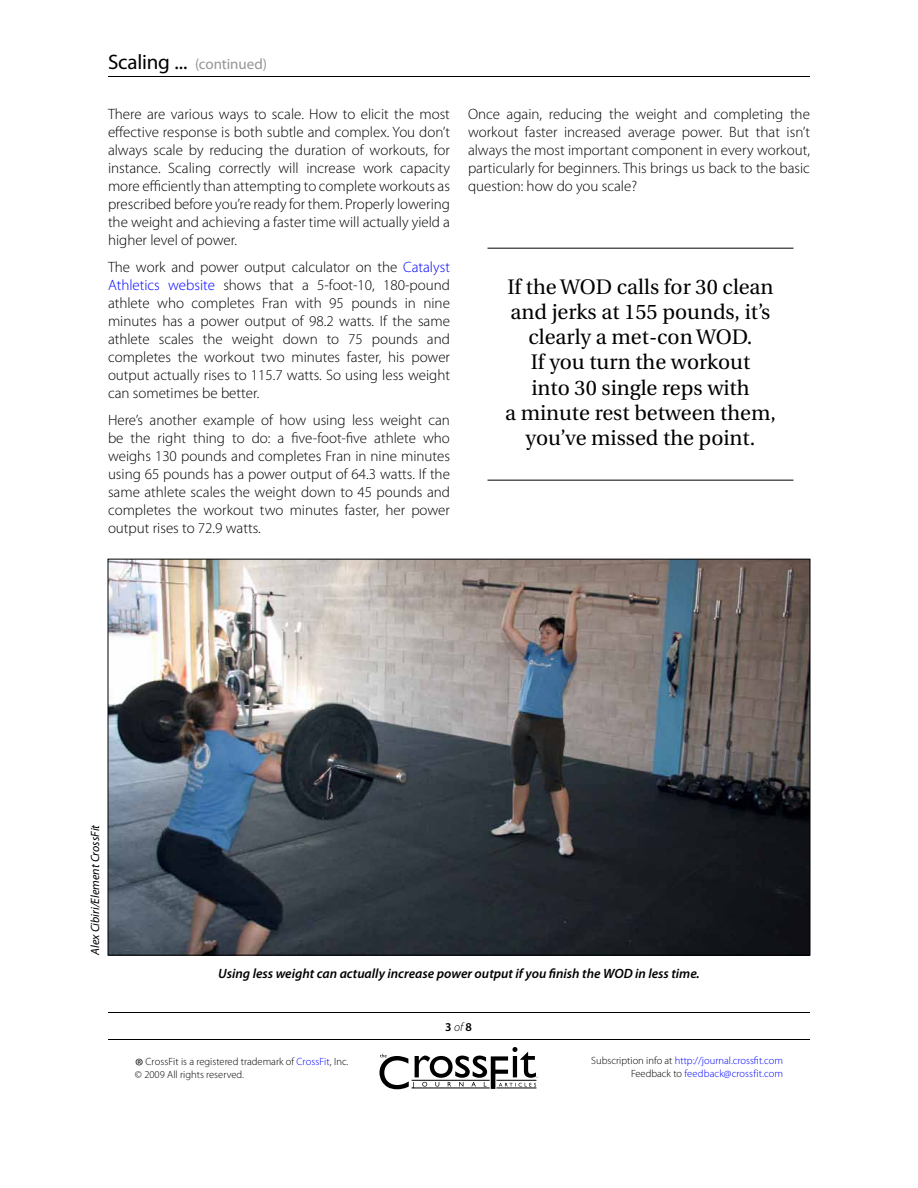
<style>
.page{position:relative;width:918px;height:1188px;background:#fff}
.page>*{position:absolute;margin:0;border:0;box-sizing:border-box;transform-origin:0 0}
.t1{font:21px/25.2px "Utopia";color:#000;text-align:center}
.t2{font:300 15px/18px "Myriad Pro";color:#000;text-align:justify}
.t3{font:15px "Myriad Pro";letter-spacing:-.005em;color:#939598}
.t4{font:italic 600 13.5px "Myriad Pro";color:#000}
.t5{font:italic 12px "Myriad Pro";color:#000}
.t6{font:600 12px "Myriad Pro";color:#000}
.t7{font:300 10.5px/12.6px "Myriad Pro";color:#00f;text-align:right}
.t8{font:300 10.5px/12.6px "Myriad Pro";color:#000}
.s1{font-size:21px;color:#000}
.s2{color:#00f}
.s3{font-weight:300;font-style:italic}
.s4{font-size:21px}
.s5{color:#000}
</style>
<div class="page">
<svg style="left:379px;top:1047px;width:159px;height:42px"></svg>
<hr style="left:108px;top:1012px;width:702px;height:1px;background:#000">
<hr style="left:108px;top:1039px;width:702px;height:1px;background:#000">
<hr style="left:108px;top:76px;width:702px;height:1px;background:#000">
<img style="left:110px;top:561px;width:698px;height:393px">
<hr style="left:488px;top:248px;width:306px;height:1px;background:#000">
<hr style="left:488px;top:480px;width:306px;height:1px;background:#000">
<p class="t3" style="left:108px;top:56px;width:161px"><span class="s1">Scaling ...</span> (continued)</p>
<p class="t2" style="left:108px;top:106px;width:344px">There are various ways to scale. How to elicit the most effective response is both subtle and complex. You don’t always scale by reducing the duration of workouts, for instance. Scaling correctly will increase work capacity more efficiently than attempting to complete workouts as prescribed before you’re ready for them. Properly lowering the weight and achieving a faster time will actually yield a higher level of power.</p>
<p class="t2" style="left:108px;top:259px;width:344px">The work and power output calculator on the <span class="s2">Catalyst Athletics website</span> shows that a 5-foot-10, 180-pound athlete who completes Fran with 95 pounds in nine minutes has a power output of 98.2 watts. If the same athlete scales the weight down to 75 pounds and completes the workout two minutes faster, his power output actually rises to 115.7 watts. So using less weight can sometimes be better.</p>
<p class="t2" style="left:108px;top:412px;width:344px">Here’s another example of how using less weight can be the right thing to do: a five-foot-five athlete who weighs 130 pounds and completes Fran in nine minutes using 65 pounds has a power output of 64.3 watts. If the same athlete scales the weight down to 45 pounds and completes the workout two minutes faster, her power output rises to 72.9 watts.</p>
<p class="t2" style="left:468px;top:106px;width:344px">Once again, reducing the weight and completing the workout faster increased average power. But that isn’t always the most important component in every workout, particularly for beginners. This brings us back to the basic question: how do you scale?</p>
<h1 class="t1" style="left:505px;top:274px;width:272px">If the WOD calls for 30 clean and jerks at 155 pounds, it’s clearly a met-con WOD.<br>If you turn the workout<br>into 30 single reps with<br>a minute rest between them, you’ve missed the point.</h1>
<p class="t5" style="left:89px;top:955px;width:132px;rotate:-90deg">Alex Cibiri/Element CrossFit</p>
<p class="t4" style="left:218px;top:966px;width:483px">Using less weight can actually increase power output if you finish the WOD in less time.</p>
<p class="t6" style="left:445px;top:1020px;width:28px">3 <span class="s3">of</span> 8</p>
<p class="t8" style="left:135px;top:1055px;width:215px"><span class="s4">®</span> CrossFit is a registered trademark of <span class="s2">CrossFit</span>, Inc. © 2009 All rights reserved.</p>
<p class="t7" style="left:591px;top:1055px;width:193px"><span class="s5">Subscription info at</span> http://journal.crossfit.com<br><span class="s5">Feedback to</span> feedback@crossfit.com</p>
</div>
